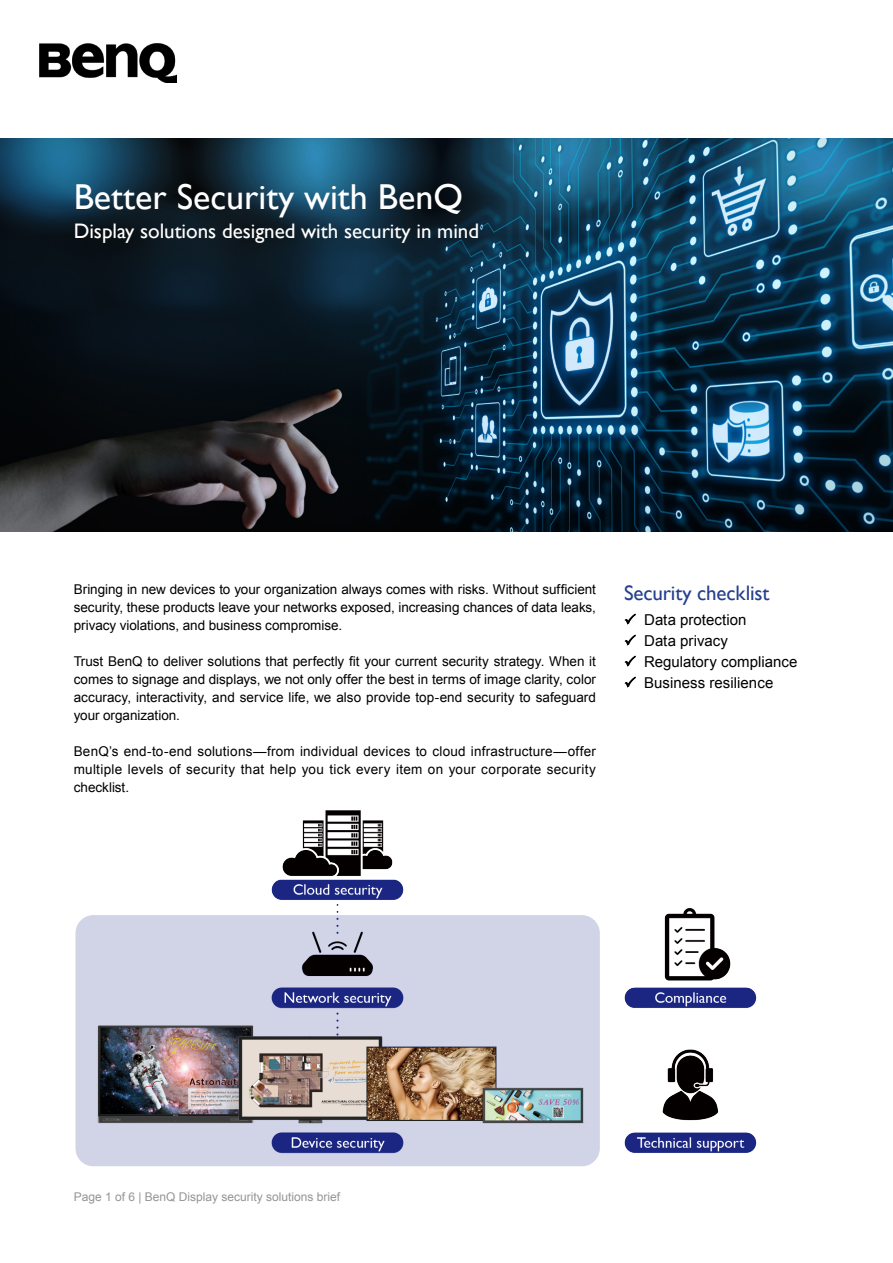
<style>
.page{position:relative;width:893px;height:1263px;background:#fff}
.page>*{position:absolute;margin:0;border:0;box-sizing:border-box;transform-origin:0 0}
.t1{font:36px "Gill Sans";color:#fff}
.t2{font:21px "Gill Sans";color:#fff}
.t3{font:21px "Gill Sans";letter-spacing:-.005em;color:#253f8e}
.t4{font:15px "Arial";letter-spacing:.005em;color:#000}
.t5{font:13.5px/18px "Arial";color:#000;text-align:justify}
.t6{font:12px "Arial";color:#939598}
</style>
<div class="page">
<img style="left:0;top:138px;width:893px;height:394px">
<img style="left:75px;top:810px;width:682px;height:357px">
<img style="left:39px;top:43px;width:137px;height:39px">
<p class="t1" style="left:74px;top:176px;width:391px">Better Security with BenQ</p>
<p class="t2" style="left:74px;top:219px;width:407px">Display solutions designed with security in mind</p>
<p class="t5" style="left:74px;top:581px;width:524px">Bringing in new devices to your organization always comes with risks. Without sufficient security, these products leave your networks exposed, increasing chances of data leaks, privacy violations, and business compromise.</p>
<p class="t5" style="left:74px;top:653px;width:524px">Trust BenQ to deliver solutions that perfectly fit your current security strategy. When it comes to signage and displays, we not only offer the best in terms of image clarity, color accuracy, interactivity, and service life, we also provide top-end security to safeguard your organization.</p>
<p class="t5" style="left:74px;top:743px;width:524px">BenQ’s end-to-end solutions—from individual devices to cloud infrastructure—offer multiple levels of security that help you tick every item on your corporate security checklist.</p>
<p class="t3" style="left:624px;top:581px;width:147px">Security checklist</p>
<p class="t4" style="left:644px;top:610px;width:104px">Data protection</p>
<p class="t4" style="left:644px;top:631px;width:85px">Data privacy</p>
<p class="t4" style="left:644px;top:652px;width:155px">Regulatory compliance</p>
<p class="t4" style="left:644px;top:673px;width:131px">Business resilience</p>
<p class="t6" style="left:74px;top:1189px;width:268px">Page 1 of 6 | BenQ Display security solutions brief</p>
</div>
